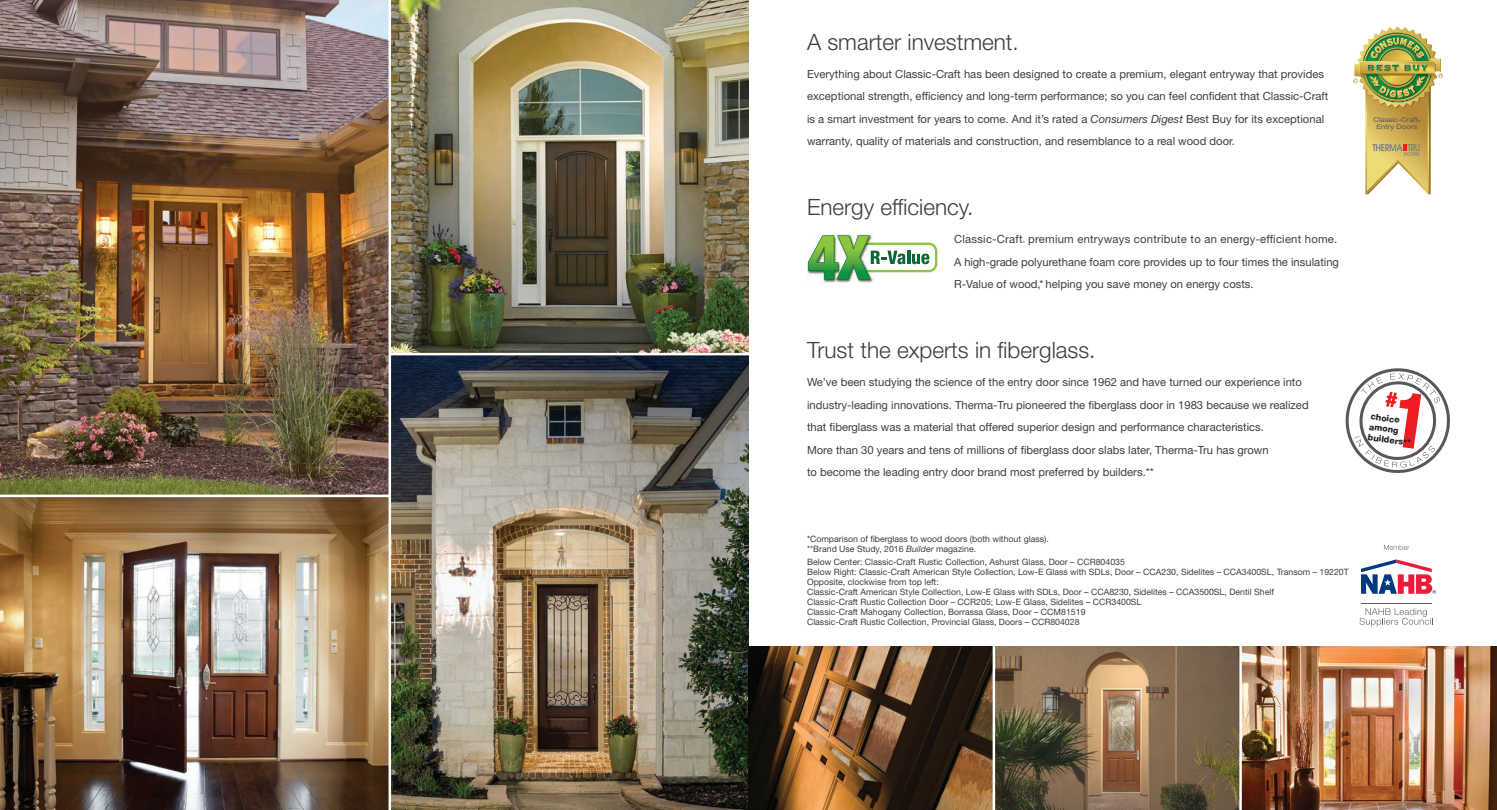
<style>
.page{position:relative;width:1497px;height:810px;background:#fff}
.page>*{position:absolute;margin:0;border:0;box-sizing:border-box;transform-origin:0 0}
.t1{font:300 22.5px "Helvetica Neue LT Std";color:#3e3e3f}
.t2{font:11.25px/22.5px "Helvetica Neue LT Std";color:#3e3e3f}
.t3{font:11.25px "Helvetica Neue LT Std";letter-spacing:.02em;color:#3e3e3f}
.t4{font:8.75px/10px "Helvetica Neue LT Std";color:#3e3e3f}
.t5{font:800 8.75px/10.5px "Helvetica Neue LT Std";color:#231f20}
.t6{font:expanded 6.62px "Helvetica Neue LT Std";color:#57585a}
.t7{font:expanded 2.75px "Helvetica Neue LT Std";color:#57585a}
.t8{font:2.62px "Helvetica Neue LT Std";color:#3e3e3f}
.s1{font-style:italic}
</style>
<div class="page">
<img style="left:1px;top:0;width:387px;height:495px">
<img style="left:1px;top:497px;width:387px;height:313px">
<img style="left:391px;top:0;width:358px;height:810px">
<hr style="left:390px;top:353px;width:359px;height:2px;background:#fff">
<img style="left:1241px;top:647px;width:255px;height:163px">
<img style="left:748px;top:647px;width:244px;height:163px">
<img style="left:995px;top:647px;width:244px;height:163px">
<img style="left:807px;top:234px;width:66px;height:49px">
<svg style="left:808px;top:235px;width:129px;height:45px"></svg>
<svg style="left:1345px;top:368px;width:105px;height:105px"></svg>
<img style="left:1353px;top:27px;width:89px;height:167px">
<svg style="left:1384px;top:545px;width:25px;height:5px"></svg>
<hr style="left:1361px;top:603px;width:70px;height:1px;background:#636366">
<svg style="left:1361px;top:559px;width:74px;height:35px"></svg>
<svg style="left:1359px;top:608px;width:72px;height:18px"></svg>
<p class="t1" style="left:807px;top:28px;width:213px">A smarter investment.</p>
<p class="t2" style="left:807px;top:62px;width:523px">Everything about Classic-Craft has been designed to create a premium, elegant entryway that provides exceptional strength, efficiency and long-term performance; so you can feel confident that Classic-Craft is a smart investment for years to come. And it’s rated a <span class="s1">Consumers Digest</span> Best Buy for its exceptional warranty, quality of materials and construction, and resemblance to a real wood door.</p>
<p class="t1" style="left:807px;top:193px;width:168px">Energy efficiency.</p>
<p class="t3" style="left:954px;top:233px;width:70px">Classic-Craft</p>
<p class="t8" style="left:1022px;top:241px;width:4px">®</p>
<p class="t2" style="left:954px;top:228px;width:386px;text-indent:74px">premium entryways contribute to an energy-efficient home.<br>A high-grade polyurethane foam core provides up to four times the insulating<br>R-Value of wood,* helping you save money on energy costs.</p>
<p class="t1" style="left:807px;top:337px;width:290px">Trust the experts in fiberglass.</p>
<p class="t2" style="left:807px;top:371px;width:503px">We’ve been studying the science of the entry door since 1962 and have turned our experience into industry-leading innovations. Therma-Tru pioneered the fiberglass door in 1983 because we realized that fiberglass was a material that offered superior design and performance characteristics.<br>More than 30 years and tens of millions of fiberglass door slabs later, Therma-Tru has grown<br>to become the leading entry door brand most preferred by builders.**</p>
<p class="t6" style="left:1373px;top:116px;width:46px">Classic-Craft</p>
<p class="t7" style="left:1418px;top:119px;width:4px">®</p>
<p class="t6" style="left:1376px;top:123px;width:42px">Entry Doors</p>
<p class="t5" style="left:1371px;top:411px;width:45px;rotate:8deg">choice among builders**</p>
<p class="t4" style="left:807px;top:534px;width:243px">*Comparison of fiberglass to wood doors (both without glass). **Brand Use Study, 2016 <span class="s1">Builder</span> magazine.</p>
<p class="t4" style="left:807px;top:557px;width:543px">Below Center: Classic-Craft Rustic Collection, Ashurst Glass, Door – CCR804035<br>Below Right: Classic-Craft American Style Collection, Low-E Glass with SDLs, Door – CCA230, Sidelites – CCA3400SL, Transom – 19220T Opposite, clockwise from top left:<br>Classic-Craft American Style Collection, Low-E Glass with SDLs, Door – CCA8230, Sidelites – CCA3500SL, Dentil Shelf<br>Classic-Craft Rustic Collection Door – CCR205; Low-E Glass, Sidelites – CCR3400SL<br>Classic-Craft Mahogany Collection, Borrassa Glass, Door – CCM81519<br>Classic-Craft Rustic Collection, Provincial Glass, Doors – CCR804028</p>
</div>
